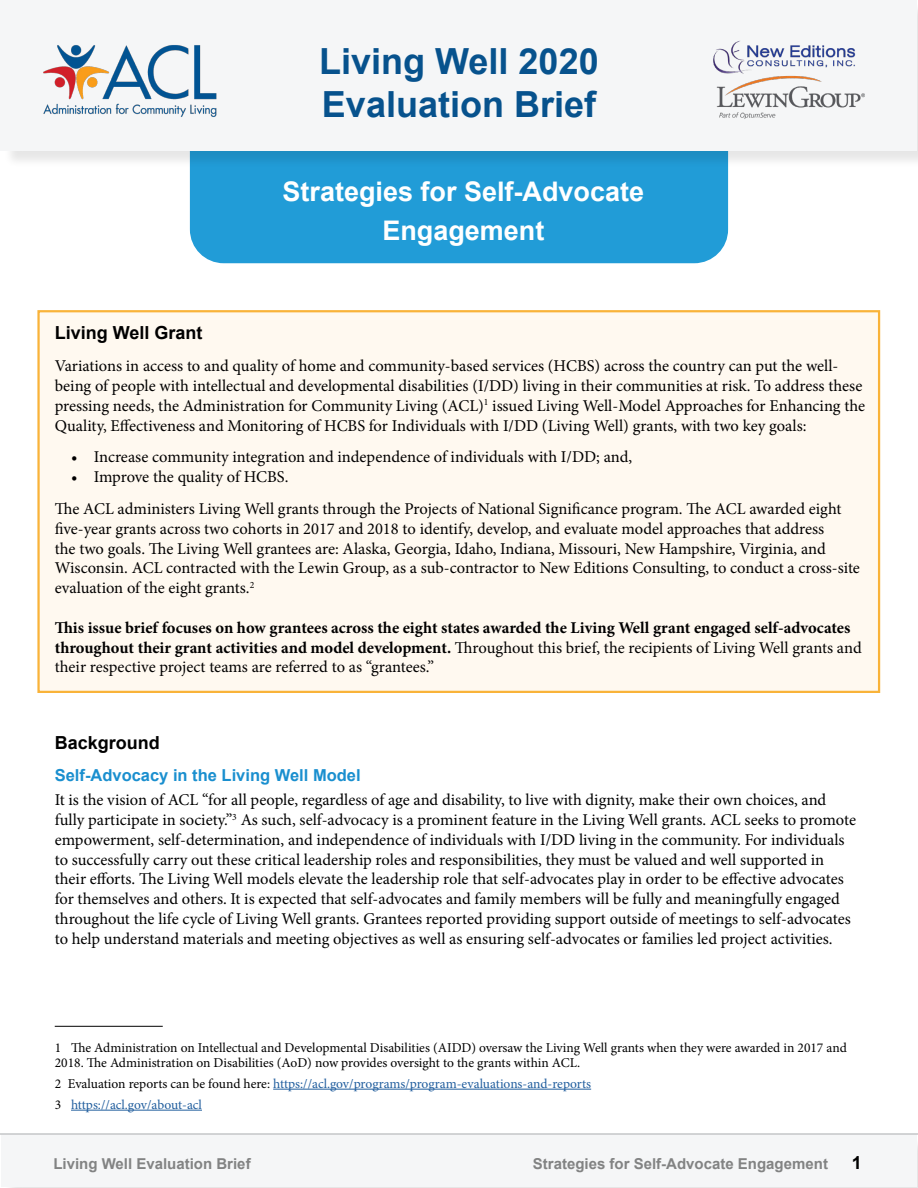
<style>
.page{position:relative;width:918px;height:1188px;background:#fff}
.page>*{position:absolute;margin:0;border:0;box-sizing:border-box;transform-origin:0 0}
.t1{font:700 36px/43.5px "Arial";color:#07528d}
.Subtitle{font:700 27px/39px "Arial";color:#fff;text-align:center}
.Section_Titles{font:700 18px "Arial";color:#000}
.Bullets{font:16.5px/19.8px "Minion Pro";color:#000}
.t2{font:700 16.5px/19.8px "Minion Pro";color:#000}
.Section_Subtitle{font:700 16.5px "Arial";color:#1a8fcf}
.t3{font:700 15px "Arial";color:#828383}
.Footnote{font:13.5px/15px "Minion Pro";color:#000}
.Footnote-2{font:13.5px "Minion Pro";letter-spacing:-.005em;color:#215e9e}
.s1{font-weight:400}
.s2{color:#000}
</style>
<div class="page">
<div style="left:3px;top:1137px;width:915px;height:51px;background:#f5f6f7"></div>
<div style="left:1px;top:1135px;width:915px;height:52px;background:#f5f6f7"></div>
<hr style="left:0;top:1133px;width:918px;height:2px;background:#c4c6c8">
<div style="left:37px;top:310px;width:843px;height:383px;background:#fff9f0;border:2px solid #f9b339"></div>
<div style="left:190px;top:108px;width:538px;height:155px;background:#219cd7;border-radius:34px"></div>
<div style="left:3px;top:2px;width:915px;height:167px;background:#000;opacity:.1"></div>
<div style="left:1px;top:0;width:916px;height:150px;background:#f5f6f7"></div>
<img style="left:43px;top:45px;width:174px;height:72px">
<img style="left:713px;top:40px;width:152px;height:79px">
<hr style="left:55px;top:1026px;width:108px;height:1px;background:#000">
<hr style="left:273px;top:1089px;width:318px;height:1px;background:#215e9e">
<hr style="left:71px;top:1110px;width:131px;height:1px;background:#215e9e">
<h1 class="t1" style="left:319px;top:41px;width:281px">Living Well 2020<br>Evaluation Brief</h1>
<h2 class="Subtitle" style="left:283px;top:173px;width:363px">Strategies for Self-Advocate<br>Engagement</h2>
<h3 class="Section_Titles" style="left:55px;top:321px;width:149px">Living Well Grant</h3>
<p class="Bullets" style="left:55px;top:356px;width:812px">Variations in access to and quality of home and community-based services (HCBS) across the country can put the well&shy;being of people with intellectual and developmental disabilities (I/DD) living in their communities at risk. To address these pressing needs, the Administration for Community Living (ACL)<sup>1</sup> issued Living Well-Model Approaches for Enhancing the Quality, Effectiveness and Monitoring of HCBS for Individuals with I/DD (Living Well) grants, with two key goals:</p>
<p class="Bullets" style="left:71px;top:447px;width:562px">• Increase community integration and independence of individuals with I/DD; and,</p>
<p class="Bullets" style="left:71px;top:467px;width:219px">• Improve the quality of HCBS.</p>
<p class="Bullets" style="left:55px;top:499px;width:807px">The ACL administers Living Well grants through the Projects of National Significance program. The ACL awarded eight five-year grants across two cohorts in 2017 and 2018 to identify, develop, and evaluate model approaches that address<br>the two goals. The Living Well grantees are: Alaska, Georgia, Idaho, Indiana, Missouri, New Hampshire, Virginia, and Wisconsin. ACL contracted with the Lewin Group, as a sub-contractor to New Editions Consulting, to conduct a cross-site evaluation of the eight grants.<sup>2</sup></p>
<p class="t2" style="left:55px;top:617px;width:808px">This issue brief focuses on how grantees across the eight states awarded the Living Well grant engaged self-advocates throughout their grant activities and model development. <span class="s1">Throughout this brief, the recipients of Living Well grants and their respective project teams are referred to as “grantees.”</span></p>
<h3 class="Section_Titles" style="left:55px;top:731px;width:107px">Background</h3>
<h4 class="Section_Subtitle" style="left:55px;top:764px;width:307px">Self-Advocacy in the Living Well Model</h4>
<p class="Bullets" style="left:55px;top:790px;width:803px">It is the vision of ACL “for all people, regardless of age and disability, to live with dignity, make their own choices, and fully participate in society.”<sup>3</sup> As such, self-advocacy is a prominent feature in the Living Well grants. ACL seeks to promote empowerment, self-determination, and independence of individuals with I/DD living in the community. For individuals to successfully carry out these critical leadership roles and responsibilities, they must be valued and well supported in their efforts. The Living Well models elevate the leadership role that self-advocates play in order to be effective advocates for themselves and others. It is expected that self-advocates and family members will be fully and meaningfully engaged throughout the life cycle of Living Well grants. Grantees reported providing support outside of meetings to self-advocates to help understand materials and meeting objectives as well as ensuring self-advocates or families led project activities.</p>
<p class="Footnote" style="left:55px;top:1040px;width:794px">1 The Administration on Intellectual and Developmental Disabilities (AIDD) oversaw the Living Well grants when they were awarded in 2017 and<br>2018. The Administration on Disabilities (AoD) now provides oversight to the grants within ACL.</p>
<p class="Footnote-2" style="left:55px;top:1074px;width:538px"><span class="s2">2 Evaluation reports can be found here:</span> https://acl.gov/programs/program-evaluations-and-reports</p>
<p class="Footnote-2" style="left:55px;top:1095px;width:149px"><span class="s2">3</span> https://acl.gov/about-acl</p>
<p class="t3" style="left:53px;top:1154px;width:199px">Living Well Evaluation Brief</p>
<p class="t3" style="left:533px;top:1154px;width:297px">Strategies for Self-Advocate Engagement</p>
<p class="Section_Titles" style="left:852px;top:1151px;width:12px">1</p>
</div>
